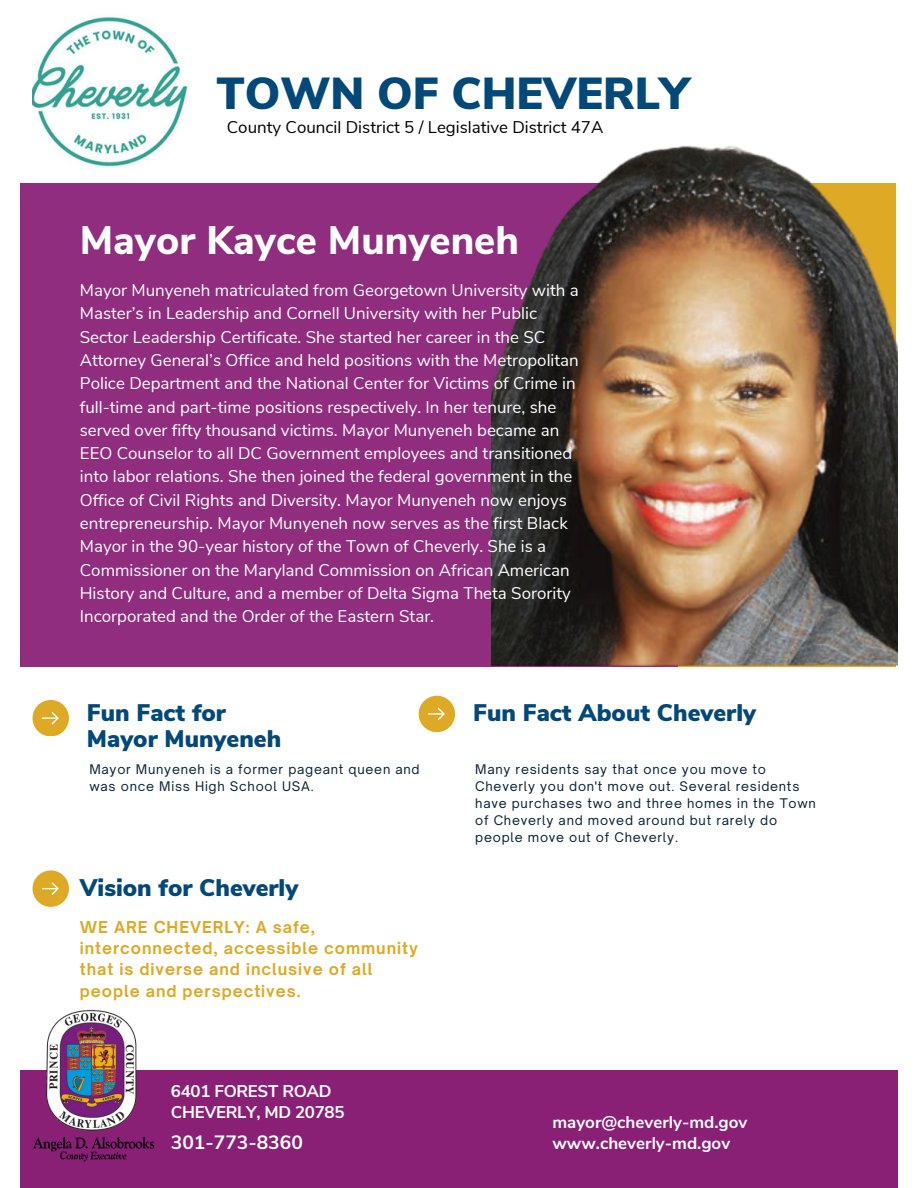
<style>
.page{position:relative;width:918px;height:1188px;background:#fff}
.page>*{position:absolute;margin:0;border:0;box-sizing:border-box;transform-origin:0 0}
.t1{font:900 44.7px "Nunito Sans";color:#024879}
.t2{font:800 39.75px "Nunito Sans";color:#fff}
.t3{font:900 24px "Nunito Sans";color:#024879}
.t4{font:700 19.2px "Nunito Sans";color:#fff}
.t5{font:16.95px/23.2px "Nunito Sans";color:#fff}
.t6{font:16.95px "Nunito Sans";color:#000}
.t7{font:700 16.95px "Nunito Sans";color:#fff}
.t8{font:700 16.95px "Nunito Sans";letter-spacing:-.02em;color:#fff}
.t9{font:700 15.75px/21.3px "Open Sauce One";letter-spacing:.06em;color:#dea924}
.t10{font:12.75px/17px "Open Sauce One";letter-spacing:.06em;color:#062133}
</style>
<div class="page">
<div style="left:20px;top:183px;width:659px;height:484px;background:#912d7e"></div>
<img style="left:491px;top:145px;width:407px;height:521px">
<div style="left:20px;top:1070px;width:878px;height:118px;background:#8a2076"></div>
<svg style="left:33px;top:700px;width:36px;height:36px"></svg>
<svg style="left:419px;top:696px;width:36px;height:36px"></svg>
<img style="left:33px;top:1009px;width:122px;height:153px">
<svg style="left:33px;top:870px;width:36px;height:36px"></svg>
<img style="left:33px;top:17px;width:155px;height:150px">
<p class="t1" style="left:216px;top:64px;width:474px">TOWN OF CHEVERLY</p>
<p class="t6" style="left:227px;top:116px;width:378px">County Council District 5 / Legislative District 47A</p>
<p class="t2" style="left:80px;top:214px;width:441px">Mayor Kayce Munyeneh</p>
<p class="t5" style="left:80px;top:279px;width:501px">Mayor Munyeneh matriculated from Georgetown University with a Master’s in Leadership and Cornell University with her Public Sector Leadership Certificate. She started her career in the SC Attorney General’s Office and held positions with the Metropolitan Police Department and the National Center for Victims of Crime in full-time and part-time positions respectively. In her tenure, she served over fifty thousand victims. Mayor Munyeneh became an EEO Counselor to all DC Government employees and transitioned into labor relations. She then joined the federal government in the Office of Civil Rights and Diversity. Mayor Munyeneh now enjoys entrepreneurship. Mayor Munyeneh now serves as the first Black Mayor in the 90-year history of the Town of Cheverly. She is a Commissioner on the Maryland Commission on African American History and Culture, and a member of Delta Sigma Theta Sorority Incorporated and the Order of the Eastern Star.</p>
<p class="t3" style="left:87px;top:697px;width:141px">Fun Fact for</p>
<p class="t3" style="left:87px;top:722px;width:196px">Mayor Munyeneh</p>
<p class="t10" style="left:89px;top:760px;width:332px">Mayor Munyeneh is a former pageant queen and was once Miss High School USA.</p>
<p class="t3" style="left:80px;top:872px;width:220px">Vision for Cheverly</p>
<p class="t9" style="left:80px;top:916px;width:340px">WE ARE CHEVERLY: A safe, interconnected, accessible community that is diverse and inclusive of all people and perspectives.</p>
<p class="t8" style="left:171px;top:1080px;width:162px">6401 FOREST ROAD</p>
<p class="t8" style="left:171px;top:1100px;width:175px">CHEVERLY, MD 20785</p>
<p class="t4" style="left:171px;top:1130px;width:133px">301-773-8360</p>
<p class="t3" style="left:473px;top:697px;width:284px">Fun Fact About Cheverly</p>
<p class="t10" style="left:475px;top:760px;width:342px">Many residents say that once you move to Cheverly you don't move out. Several residents have purchases two and three homes in the Town of Cheverly and moved around but rarely do people move out of Cheverly.</p>
<p class="t7" style="left:552px;top:1111px;width:197px">mayor@cheverly-md.gov</p>
<p class="t7" style="left:552px;top:1132px;width:179px">www.cheverly-md.gov</p>
</div>
